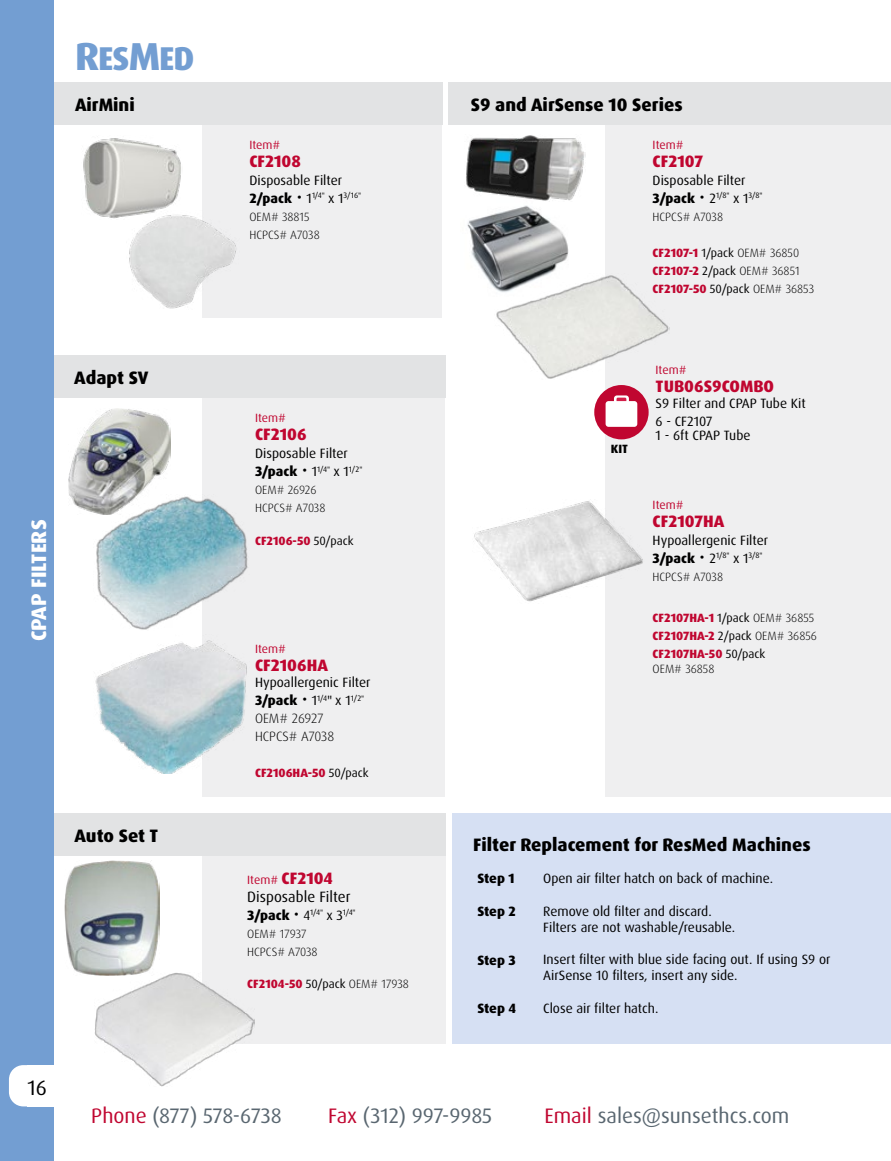
<style>
.page{position:relative;width:891px;height:1161px;background:#fff}
.page>*{position:absolute;margin:0;border:0;box-sizing:border-box;transform-origin:0 0}
.t1{font:800 33px "Dax OT";color:#739ed2}
.t2{font:21px "Dax OT";color:#596670}
.t3{font:800 21px "Dax OT";color:#fff}
.t4{font:21px "Dax OT";color:#000}
.t5{font:800 18px "Dax OT";color:#000}
.t6{font:800 16.5px "Dax OT";color:#c00630}
.t7{font:15px "Dax OT";color:#000}
.t8{font:13.5px/16.2px "Dax OT";color:#000}
.t9{font:300 13.5px/18px "Dax OT";color:#000}
.t10{font:800 13.5px "Dax OT";letter-spacing:-.01em;color:#000}
.t11{font:300 12px/18px "Dax OT";color:#000}
.t12{font:800 12px/18px "Dax OT";color:#c00630}
.t13{font:12px "Dax OT";color:#c00630}
.t14{font:800 12px "Dax OT";color:#000}
.t15{font:7.8px "Dax OT";color:#000}
.s1{font-size:39px}
.s2{font-weight:800;font-size:13.5px}
.s3{font-size:16.5px}
.s4{font-size:13.5px}
.s5{font-weight:800;color:#c00630}
.s6{font-weight:400}
.s7{font-weight:400;color:#000}
.s8{font-weight:400;font-size:12px}
.s9{font-weight:300;color:#000}
.s10{color:#c00630}
</style>
<div class="page">
<img style="left:467px;top:205px;width:102px;height:84px">
<img style="left:65px;top:861px;width:95px;height:114px">
<div style="left:202px;top:103px;width:240px;height:215px;background:#efeff0"></div>
<div style="left:606px;top:103px;width:285px;height:693px;background:#efeff0"></div>
<div style="left:202px;top:827px;width:244px;height:216px;background:#efeff0"></div>
<div style="left:50px;top:813px;width:396px;height:43px;background:#e2e3e4"></div>
<div style="left:202px;top:373px;width:244px;height:423px;background:#efeff0"></div>
<div style="left:0;top:82px;width:442px;height:43px;background:#e2e3e4"></div>
<div style="left:448px;top:82px;width:443px;height:43px;background:#e2e3e4"></div>
<div style="left:50px;top:356px;width:396px;height:42px;background:#e2e3e4"></div>
<img style="left:96px;top:496px;width:152px;height:134px">
<img style="left:95px;top:640px;width:152px;height:133px">
<img style="left:474px;top:499px;width:169px;height:105px">
<img style="left:94px;top:972px;width:161px;height:115px">
<img style="left:129px;top:215px;width:107px;height:94px">
<img style="left:495px;top:274px;width:174px;height:106px">
<img style="left:69px;top:408px;width:102px;height:107px">
<div style="left:594px;top:385px;width:55px;height:54px;background:#c00630;border-radius:50%"></div>
<svg style="left:614px;top:395px;width:15px;height:11px"></svg>
<div style="left:617px;top:398px;width:9px;height:8px;background:#d31e48"></div>
<div style="left:606px;top:401px;width:31px;height:26px;background:#fff;border-radius:3px"></div>
<div style="left:0;top:0;width:54px;height:1161px;background:#739ed2"></div>
<div style="left:9px;top:1065px;width:45px;height:41px;background:#fff;border-radius:14px"></div>
<div style="left:27px;top:1065px;width:29px;height:41px;background:#fff"></div>
<img style="left:466px;top:135px;width:120px;height:66px">
<img style="left:83px;top:138px;width:100px;height:82px">
<div style="left:453px;top:813px;width:438px;height:231px;background:#d6e0f3"></div>
<h1 class="t1" style="left:75px;top:37px;width:121px"><span class="s1">R</span>ES<span class="s1">M</span>ED</h1>
<h3 class="t5" style="left:75px;top:93px;width:61px">AirMini</h3>
<h3 class="t5" style="left:471px;top:93px;width:213px">S9 and AirSense 10 Series</h3>
<p class="t13" style="left:249px;top:137px;width:32px">Item#</p>
<p class="t6" style="left:249px;top:151px;width:53px">CF2108</p>
<p class="t8" style="left:249px;top:172px;width:94px">Disposable Filter</p>
<p class="t15" style="left:249px;top:191px;width:113px"><span class="s2">2/pack</span> <span class="s3">•</span> <span class="s4">1</span>1/4" <span class="s4">x 1</span>3/16"</p>
<p class="t11" style="left:249px;top:208px;width:72px">OEM# 38815<br>HCPCS# A7038</p>
<p class="t13" style="left:653px;top:137px;width:32px">Item#</p>
<p class="t6" style="left:653px;top:151px;width:52px">CF2107</p>
<p class="t8" style="left:653px;top:172px;width:94px">Disposable Filter</p>
<p class="t15" style="left:653px;top:191px;width:112px"><span class="s2">3/pack</span> <span class="s3">•</span> <span class="s4">2</span>1/8" <span class="s4">x 1</span>3/8"</p>
<p class="t11" style="left:653px;top:208px;width:72px">HCPCS# A7038</p>
<p class="t11" style="left:653px;top:244px;width:163px"><span class="s5">CF2107-1</span> <span class="s6">1/pack</span> OEM# 36850<br><span class="s5">CF2107-2</span> <span class="s6">2/pack</span> OEM# 36851<br><span class="s5">CF2107-50</span> <span class="s6">50/pack</span> OEM# 36853</p>
<h2 class="t3" style="left:25px;top:641px;width:123px;rotate:-90deg">CPAP FILTERS</h2>
<h2 class="t4" style="left:28px;top:1075px;width:21px">16</h2>
<h3 class="t5" style="left:74px;top:366px;width:76px">Adapt SV</h3>
<h3 class="t5" style="left:74px;top:824px;width:85px">Auto Set T</h3>
<p class="t13" style="left:255px;top:411px;width:32px">Item#</p>
<p class="t6" style="left:255px;top:424px;width:53px">CF2106</p>
<p class="t8" style="left:255px;top:446px;width:94px">Disposable Filter</p>
<p class="t15" style="left:255px;top:464px;width:109px"><span class="s2">3/pack</span> <span class="s3">•</span> <span class="s4">1</span>1/4" <span class="s4">x 1</span>1/2"</p>
<p class="t11" style="left:255px;top:481px;width:72px">OEM# 26926<br>HCPCS# A7038</p>
<p class="t12" style="left:255px;top:532px;width:100px">CF2106-50 <span class="s7">50/pack</span></p>
<p class="t13" style="left:255px;top:641px;width:32px">Item#</p>
<p class="t6" style="left:255px;top:654px;width:74px">CF2106HA</p>
<p class="t8" style="left:255px;top:674px;width:117px">Hypoallergenic Filter</p>
<p class="t15" style="left:255px;top:693px;width:111px"><span class="s2">3/pack</span> <span class="s3">•</span> <span class="s4">1</span>1/4<span class="s4">" x 1</span>1/2"</p>
<p class="t9" style="left:255px;top:710px;width:81px">OEM# 26927<br>HCPCS# A7038</p>
<p class="t12" style="left:255px;top:764px;width:115px">CF2106HA-50 <span class="s7">50/pack</span></p>
<p class="t6" style="left:247px;top:867px;width:87px"><span class="s8">Item#</span> CF2104</p>
<p class="t7" style="left:247px;top:887px;width:105px">Disposable Filter</p>
<p class="t15" style="left:247px;top:908px;width:110px"><span class="s2">3/pack</span> <span class="s3">•</span> <span class="s4">4</span>1/4" <span class="s4">x 3</span>1/4"</p>
<p class="t11" style="left:247px;top:925px;width:72px">OEM# 17937<br>HCPCS# A7038</p>
<p class="t12" style="left:247px;top:975px;width:163px">CF2104-50 <span class="s7">50/pack</span> <span class="s9">OEM# 17938</span></p>
<p class="t14" style="left:611px;top:441px;width:19px">KIT</p>
<p class="t13" style="left:656px;top:362px;width:32px">Item#</p>
<p class="t6" style="left:656px;top:376px;width:120px">TUB06S9COMBO</p>
<p class="t8" style="left:656px;top:395px;width:152px;line-height:18px">S9 Filter and CPAP Tube Kit<br>6 - CF2107</p>
<p class="t8" style="left:656px;top:427px;width:96px">1 - 6ft CPAP Tube</p>
<p class="t13" style="left:653px;top:497px;width:32px">Item#</p>
<p class="t6" style="left:653px;top:511px;width:73px">CF2107HA</p>
<p class="t8" style="left:653px;top:532px;width:117px">Hypoallergenic Filter</p>
<p class="t15" style="left:653px;top:551px;width:112px"><span class="s2">3/pack</span> <span class="s3">•</span> <span class="s4">2</span>1/8" <span class="s4">x 1</span>3/8"</p>
<p class="t11" style="left:653px;top:568px;width:72px">HCPCS# A7038</p>
<p class="t12" style="left:653px;top:609px;width:166px">CF2107HA-1 <span class="s7">1/pack</span> <span class="s9">OEM# 36855<br></span>CF2107HA-2 <span class="s7">2/pack</span> <span class="s9">OEM# 36856<br></span>CF2107HA-50 <span class="s7">50/pack</span></p>
<p class="t11" style="left:653px;top:660px;width:63px">OEM# 36858</p>
<h3 class="t5" style="left:473px;top:833px;width:339px">Filter Replacement for ResMed Machines</h3>
<p class="t10" style="left:478px;top:870px;width:39px">Step 1</p>
<p class="t10" style="left:478px;top:902px;width:40px">Step 2</p>
<p class="t10" style="left:478px;top:951px;width:40px">Step 3</p>
<p class="t10" style="left:478px;top:999px;width:40px">Step 4</p>
<p class="t8" style="left:543px;top:871px;width:231px">Open air filter hatch on back of machine.</p>
<p class="t8" style="left:543px;top:903px;width:193px">Remove old filter and discard.<br>Filters are not washable/reusable.</p>
<p class="t8" style="left:543px;top:952px;width:289px">Insert filter with blue side facing out. If using S9 or<br>AirSense 10 filters, insert any side.</p>
<p class="t8" style="left:543px;top:1000px;width:117px">Close air filter hatch.</p>
<h2 class="t2" style="left:91px;top:1103px;width:192px"><span class="s10">Phone</span> (877) 578-6738</h2>
<h2 class="t2" style="left:328px;top:1103px;width:166px"><span class="s10">Fax</span> (312) 997-9985</h2>
<h2 class="t2" style="left:544px;top:1103px;width:246px"><span class="s10">Email</span> sales@sunsethcs.com</h2>
</div>
